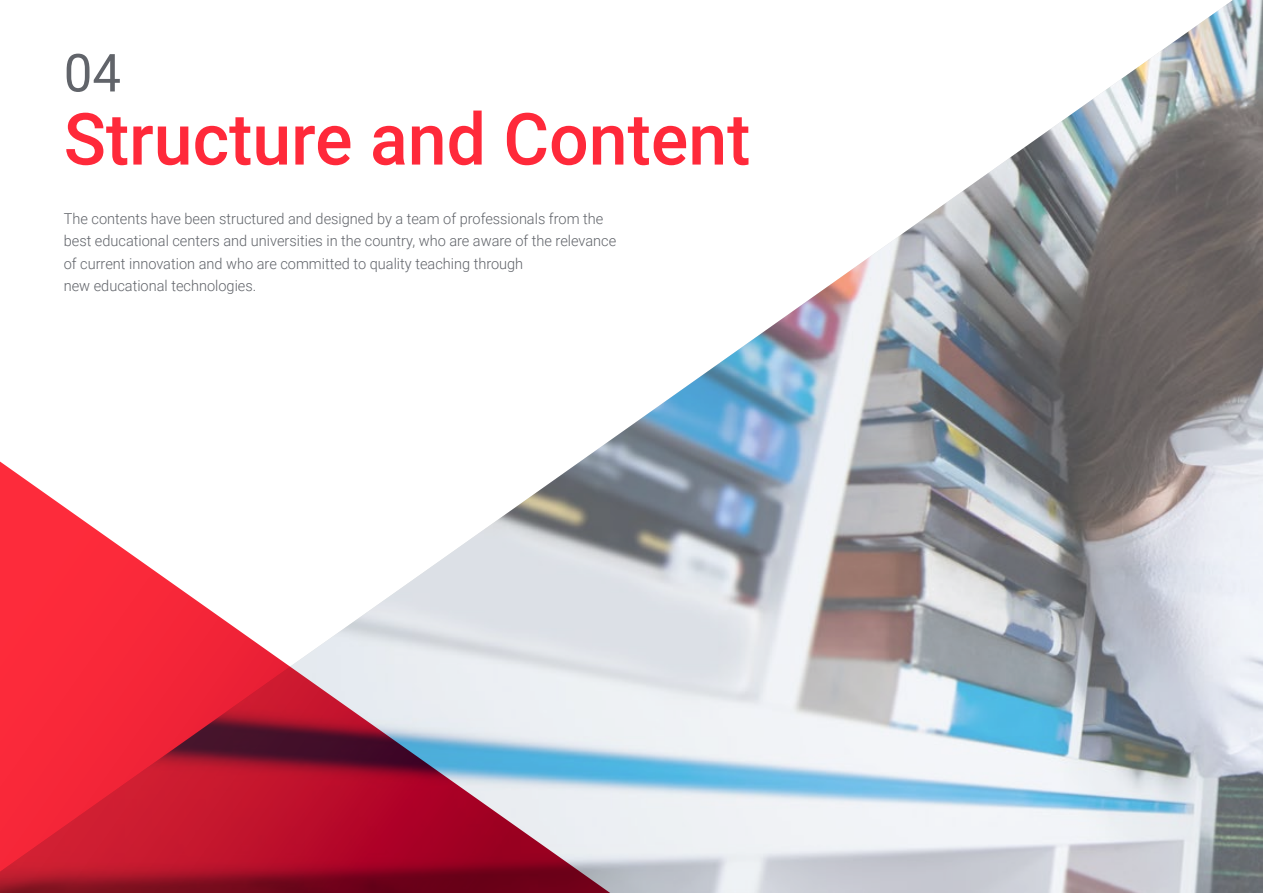
<style>
.page{position:relative;width:1263px;height:893px;background:#fff}
.page>*{position:absolute;margin:0;border:0;box-sizing:border-box;transform-origin:0 0}
.t1{font:500 72px "Roboto";color:#ff293a}
.t2{font:52.5px "Roboto";color:#61646a}
.t3{font:300 15px/22.5px "Roboto";color:#61646a}
</style>
<div class="page">
<img style="left:602px;top:0;width:661px;height:893px">
<svg style="left:0;top:446px;width:640px;height:447px"></svg>
<h2 class="t2" style="left:64px;top:36px;width:59px">04</h2>
<h1 class="t1" style="left:64px;top:89px;width:688px">Structure and Content</h1>
<p class="t3" style="left:64px;top:207px;width:554px">The contents have been structured and designed by a team of professionals from the best educational centers and universities in the country, who are aware of the relevance of current innovation and who are committed to quality teaching through<br>new educational technologies.</p>
</div>
